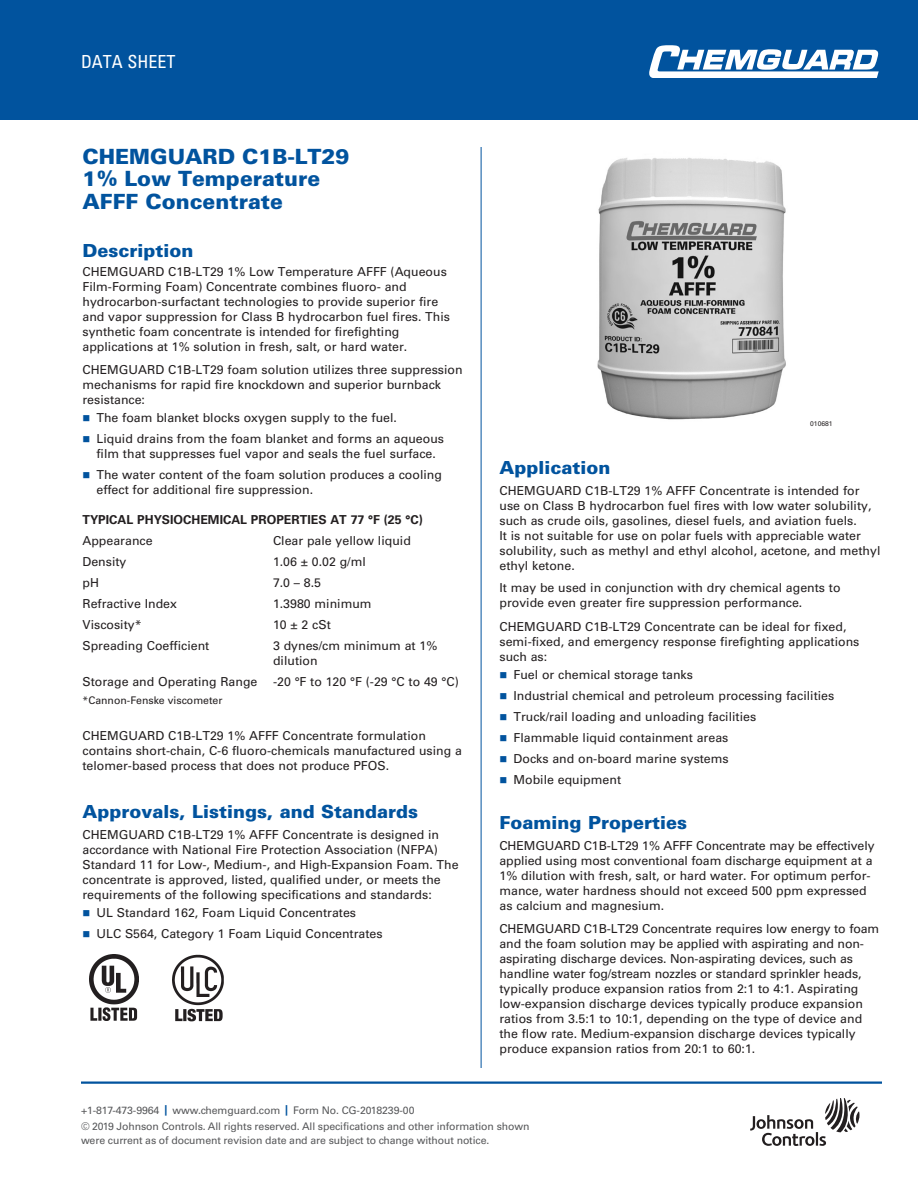
<style>
.page{position:relative;width:918px;height:1188px;background:#fff}
.page>*{position:absolute;margin:0;border:0;box-sizing:border-box;transform-origin:0 0}
._02_Data_Sheet_Heade{font:900 21px "Univers LT Std";color:#01539e}
._03_12_pt_Blue_Heade{font:900 18px "Univers LT Std";color:#01539e}
.t1{font:condensed 18px "Univers LT Std";color:#fff}
._05_Text_1st_Graph{font:12.3px/15px "Univers LT Std";color:#231f20}
._06_Text_8_25{font:12.3px/15px "Univers LT Std";color:#231f20}
._08_Bullet_Text{font:12.3px/14.9px "Univers LT Std";color:#231f20;text-align:center}
._09_Tabbed_Copy{font:12.3px/15px "Univers LT Std";color:#231f20}
._07_Bullet_Text_1st{font:12.3px "Univers LT Std";color:#231f20}
._04_Bold_Subhead{font:700 12.3px "Univers LT Std";color:#231f20}
.t2{font:10.5px/16.4px "Univers LT Std";letter-spacing:-.01em;color:#57585a}
._16_Note_7_pt__type{font:10.5px "Univers LT Std";color:#231f20}
._15___of_Art_Drawing{font:6.75px "Univers LT Std";color:#231f20}
.s1{color:#01539e}
.s2{font-weight:700;color:#01539e}
</style>
<div class="page">
<div style="left:0;top:0;width:918px;height:120px;background:#01539e"></div>
<hr style="left:481px;top:147px;width:1px;height:921px;background:#01539e">
<hr style="left:81px;top:1082px;width:801px;height:2px;background:#01539e">
<svg style="left:750px;top:1098px;width:109px;height:48px"></svg>
<svg style="left:649px;top:45px;width:230px;height:33px"></svg>
<img style="left:89px;top:955px;width:50px;height:66px">
<img style="left:173px;top:954px;width:51px;height:68px">
<img style="left:597px;top:158px;width:189px;height:262px">
<h2 class="t1" style="left:81px;top:50px;width:96px">DATA SHEET</h2>
<p class="_02_Data_Sheet_Heade" style="left:82px;top:143px;width:269px">CHEMGUARD C1B-LT29</p>
<p class="_02_Data_Sheet_Heade" style="left:82px;top:165px;width:239px">1% Low Temperature</p>
<p class="_02_Data_Sheet_Heade" style="left:82px;top:188px;width:202px">AFFF Concentrate</p>
<p class="_03_12_pt_Blue_Heade" style="left:82px;top:239px;width:112px">Description</p>
<p class="_05_Text_1st_Graph" style="left:82px;top:264px;width:369px">CHEMGUARD C1B-LT29 1% Low Temperature AFFF (Aqueous Film-Forming Foam) Concentrate combines fluoro- and hydrocarbon-surfactant technologies to provide superior fire and vapor suppression for Class B hydrocarbon fuel fires. This synthetic foam concentrate is intended for firefighting applications at 1% solution in fresh, salt, or hard water.</p>
<p class="_06_Text_8_25" style="left:82px;top:363px;width:382px">CHEMGUARD C1B-LT29 foam solution utilizes three suppression mechanisms for rapid fire knockdown and superior burnback resistance:</p>
<p class="_07_Bullet_Text_1st" style="left:82px;top:410px;width:316px"><span class="s1">■</span> The foam blanket blocks oxygen supply to the fuel.</p>
<p class="_08_Bullet_Text" style="left:82px;top:431px;width:363px"><span class="s1">■</span> Liquid drains from the foam blanket and forms an aqueous film that suppresses fuel vapor and seals the fuel surface.</p>
<p class="_08_Bullet_Text" style="left:97px;top:467px;width:347px;text-align:left;text-indent:-14px"><span class="s1">■</span> The water content of the foam solution produces a cooling effect for additional fire suppression.</p>
<p class="_04_Bold_Subhead" style="left:82px;top:512px;width:342px">TYPICAL PHYSIOCHEMICAL PROPERTIES AT 77 °F (25 °C)</p>
<p class="_09_Tabbed_Copy" style="left:82px;top:533px;width:72px">Appearance</p>
<p class="_09_Tabbed_Copy" style="left:273px;top:533px;width:139px">Clear pale yellow liquid</p>
<p class="_09_Tabbed_Copy" style="left:82px;top:554px;width:46px">Density</p>
<p class="_09_Tabbed_Copy" style="left:273px;top:554px;width:94px">1.06 ± 0.02 g/ml</p>
<p class="_09_Tabbed_Copy" style="left:82px;top:575px;width:18px">pH</p>
<p class="_09_Tabbed_Copy" style="left:273px;top:575px;width:50px">7.0 – 8.5</p>
<p class="_09_Tabbed_Copy" style="left:82px;top:596px;width:96px">Refractive Index</p>
<p class="_09_Tabbed_Copy" style="left:273px;top:596px;width:100px">1.3980 minimum</p>
<p class="_09_Tabbed_Copy" style="left:82px;top:617px;width:61px">Viscosity*</p>
<p class="_09_Tabbed_Copy" style="left:273px;top:617px;width:59px">10 ± 2 cSt</p>
<p class="_09_Tabbed_Copy" style="left:82px;top:638px;width:128px">Spreading Coefficient</p>
<p class="_09_Tabbed_Copy" style="left:273px;top:638px;width:166px">3 dynes/cm minimum at 1% dilution</p>
<p class="_09_Tabbed_Copy" style="left:82px;top:674px;width:177px">Storage and Operating Range</p>
<p class="_09_Tabbed_Copy" style="left:273px;top:674px;width:187px">-20 °F to 120 °F (-29 °C to 49 °C)</p>
<p class="_16_Note_7_pt__type" style="left:82px;top:694px;width:142px">*Cannon-Fenske viscometer</p>
<p class="_05_Text_1st_Graph" style="left:82px;top:728px;width:381px">CHEMGUARD C1B-LT29 1% AFFF Concentrate formulation contains short-chain, C-6 fluoro-chemicals manufactured using a telomer-based process that does not produce PFOS.</p>
<p class="_03_12_pt_Blue_Heade" style="left:82px;top:800px;width:337px">Approvals, Listings, and Standards</p>
<p class="_05_Text_1st_Graph" style="left:82px;top:827px;width:378px">CHEMGUARD C1B-LT29 1% AFFF Concentrate is designed in accordance with National Fire Protection Association (NFPA)<br>Standard 11 for Low-, Medium-, and High-Expansion Foam. The concentrate is approved, listed, qualified under, or meets the requirements of the following specifications and standards:</p>
<p class="_07_Bullet_Text_1st" style="left:82px;top:905px;width:275px"><span class="s1">■</span> UL Standard 162, Foam Liquid Concentrates</p>
<p class="_08_Bullet_Text" style="left:82px;top:926px;width:302px"><span class="s1">■</span> ULC S564, Category 1 Foam Liquid Concentrates</p>
<p class="_15___of_Art_Drawing" style="left:810px;top:420px;width:24px">010681</p>
<p class="_03_12_pt_Blue_Heade" style="left:500px;top:456px;width:112px">Application</p>
<p class="_05_Text_1st_Graph" style="left:500px;top:483px;width:382px">CHEMGUARD C1B-LT29 1% AFFF Concentrate is intended for use on Class B hydrocarbon fuel fires with low water solubility, such as crude oils, gasolines, diesel fuels, and aviation fuels.<br>It is not suitable for use on polar fuels with appreciable water solubility, such as methyl and ethyl alcohol, acetone, and methyl ethyl ketone.</p>
<p class="_06_Text_8_25" style="left:500px;top:581px;width:343px">It may be used in conjunction with dry chemical agents to provide even greater fire suppression performance.</p>
<p class="_06_Text_8_25" style="left:500px;top:620px;width:361px">CHEMGUARD C1B-LT29 Concentrate can be ideal for fixed, semi-fixed, and emergency response firefighting applications such as:</p>
<p class="_07_Bullet_Text_1st" style="left:500px;top:668px;width:195px"><span class="s1">■</span> Fuel or chemical storage tanks</p>
<p class="_08_Bullet_Text" style="left:500px;top:689px;width:336px"><span class="s1">■</span> Industrial chemical and petroleum processing facilities</p>
<p class="_08_Bullet_Text" style="left:500px;top:710px;width:258px"><span class="s1">■</span> Truck/rail loading and unloading facilities</p>
<p class="_08_Bullet_Text" style="left:500px;top:731px;width:230px"><span class="s1">■</span> Flammable liquid containment areas</p>
<p class="_08_Bullet_Text" style="left:500px;top:752px;width:231px"><span class="s1">■</span> Docks and on-board marine systems</p>
<p class="_08_Bullet_Text" style="left:500px;top:773px;width:123px"><span class="s1">■</span> Mobile equipment</p>
<p class="_03_12_pt_Blue_Heade" style="left:500px;top:812px;width:189px">Foaming Properties</p>
<p class="_05_Text_1st_Graph" style="left:500px;top:839px;width:377px">CHEMGUARD C1B-LT29 1% AFFF Concentrate may be effectively applied using most conventional foam discharge equipment at a 1% dilution with fresh, salt, or hard water. For optimum perfor&shy;mance, water hardness should not exceed 500 ppm expressed as calcium and magnesium.</p>
<p class="_06_Text_8_25" style="left:500px;top:921px;width:381px">CHEMGUARD C1B-LT29 Concentrate requires low energy to foam and the foam solution may be applied with aspirating and non&shy;aspirating discharge devices. Non-aspirating devices, such as handline water fog/stream nozzles or standard sprinkler heads, typically produce expansion ratios from 2:1 to 4:1. Aspirating low-expansion discharge devices typically produce expansion ratios from 3.5:1 to 10:1, depending on the type of device and the flow rate. Medium-expansion discharge devices typically produce expansion ratios from 20:1 to 60:1.</p>
<p class="t2" style="left:81px;top:1102px;width:450px">+1-817-473-9964 <span class="s2">|</span> www.chemguard.com <span class="s2">|</span> Form No. CG-2018239-00<br>© 2019 Johnson Controls. All rights reserved. All specifications and other information shown</p>
<p class="t2" style="left:81px;top:1132px;width:410px">were current as of document revision date and are subject to change without notice.</p>
</div>
